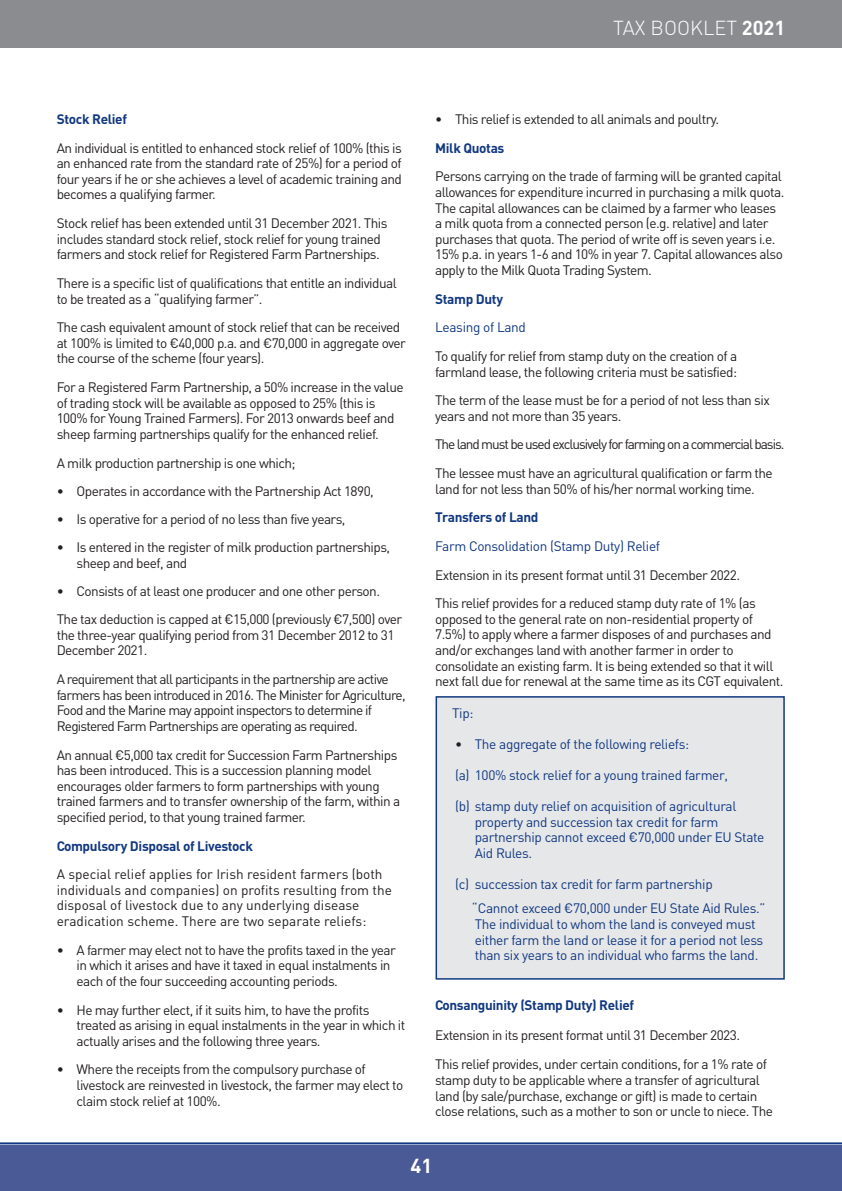
<style>
.page{position:relative;width:842px;height:1191px;background:#fff}
.page>*{position:absolute;margin:0;border:0;box-sizing:border-box;transform-origin:0 0}
.t1{font:300 20px "DIN";color:#fff}
.t2{font:700 20px "DIN";color:#fff}
.t3{font:13.6px/15.6px "DIN";letter-spacing:-.04em;color:#231f20}
.t4{font:13.6px/15.6px "DIN";letter-spacing:-.025em;color:#113880}
.t5{font:13.6px/15.6px "DIN";color:#231f20}
.t6{font:700 13.6px "DIN";letter-spacing:-.025em;color:#113880}
.t7{font:13.6px "DIN";letter-spacing:-.075em;color:#231f20}
.s1{font-weight:700}
.s2{color:#231f20}
</style>
<div class="page">
<div style="left:437px;top:697px;width:346px;height:281px;background:#e6e7e9"></div>
<div style="left:436px;top:696px;width:349px;height:283px;border:2px solid #113880"></div>
<hr style="left:0;top:1142px;width:842px;height:2px;background:#113880">
<div style="left:0;top:0;width:842px;height:47px;background:#8a8c8f"></div>
<div style="left:0;top:1145px;width:842px;height:46px;background:#4a5a97"></div>
<p class="t1" style="left:613px;top:21px;width:174px">TAX BOOKLET <span class="s1">2021</span></p>
<p class="t6" style="left:57px;top:114px;width:72px">Stock Relief</p>
<p class="t3" style="left:57px;top:142px;width:347px;text-align:justify">An individual is entitled to enhanced stock relief of 100% (this is an enhanced rate from the standard rate of 25%) for a period of four years if he or she achieves a level of academic training and becomes a qualifying farmer.</p>
<p class="t3" style="left:57px;top:217px;width:332px">Stock relief has been extended until 31 December 2021. This includes standard stock relief, stock relief for young trained farmers and stock relief for Registered Farm Partnerships.</p>
<p class="t3" style="left:57px;top:277px;width:342px">There is a specific list of qualifications that entitle an individual to be treated as a “qualifying farmer”.</p>
<p class="t3" style="left:57px;top:321px;width:351px">The cash equivalent amount of stock relief that can be received at 100% is limited to €40,000 p.a. and €70,000 in aggregate over the course of the scheme (four years).</p>
<p class="t3" style="left:57px;top:381px;width:348px">For a Registered Farm Partnership, a 50% increase in the value of trading stock will be available as opposed to 25% (this is 100% for Young Trained Farmers). For 2013 onwards beef and sheep farming partnerships qualify for the enhanced relief.</p>
<p class="t3" style="left:57px;top:456px;width:240px">A milk production partnership is one which;</p>
<p class="t3" style="left:57px;top:485px;width:319px">• Operates in accordance with the Partnership Act 1890,</p>
<p class="t3" style="left:57px;top:513px;width:290px">• Is operative for a period of no less than five years,</p>
<p class="t3" style="left:77px;top:541px;width:315px;text-indent:-20px">• Is entered in the register of milk production partnerships, sheep and beef, and</p>
<p class="t3" style="left:57px;top:585px;width:325px">• Consists of at least one producer and one other person.</p>
<p class="t3" style="left:57px;top:613px;width:347px">The tax deduction is capped at €15,000 (previously €7,500) over the three-year qualifying period from 31 December 2012 to 31<br>December 2021.</p>
<p class="t3" style="left:57px;top:673px;width:350px">A requirement that all participants in the partnership are active farmers has been introduced in 2016. The Minister for Agriculture, Food and the Marine may appoint inspectors to determine if Registered Farm Partnerships are operating as required.</p>
<p class="t3" style="left:57px;top:748px;width:345px">An annual €5,000 tax credit for Succession Farm Partnerships has been introduced. This is a succession planning model encourages older farmers to form partnerships with young trained farmers and to transfer ownership of the farm, within a specified period, to that young trained farmer.</p>
<p class="t6" style="left:57px;top:841px;width:198px">Compulsory Disposal of Livestock</p>
<p class="t5" style="left:57px;top:868px;width:337px">A special relief applies for Irish resident farmers (both individuals and companies) on profits resulting from the disposal of livestock due to any underlying disease eradication scheme. There are two separate reliefs:</p>
<p class="t3" style="left:77px;top:943px;width:321px;text-indent:-20px">• A farmer may elect not to have the profits taxed in the year in which it arises and have it taxed in equal instalments in each of the four succeeding accounting periods.</p>
<p class="t3" style="left:77px;top:1003px;width:330px;text-indent:-20px">• He may further elect, if it suits him, to have the profits treated as arising in equal instalments in the year in which it actually arises and the following three years.</p>
<p class="t3" style="left:77px;top:1063px;width:328px;text-indent:-20px">• Where the receipts from the compulsory purchase of livestock are reinvested in livestock, the farmer may elect to claim stock relief at 100%.</p>
<p class="t3" style="left:435px;top:113px;width:285px">• This relief is extended to all animals and poultry.</p>
<p class="t6" style="left:435px;top:143px;width:71px">Milk Quotas</p>
<p class="t3" style="left:435px;top:170px;width:351px">Persons carrying on the trade of farming will be granted capital allowances for expenditure incurred in purchasing a milk quota.<br>The capital allowances can be claimed by a farmer who leases a milk quota from a connected person (e.g. relative) and later purchases that quota. The period of write off is seven years i.e.<br>15% p.a. in years 1-6 and 10% in year 7. Capital allowances also apply to the Milk Quota Trading System.</p>
<p class="t6" style="left:435px;top:294px;width:69px">Stamp Duty</p>
<p class="t4" style="left:435px;top:321px;width:92px">Leasing of Land</p>
<p class="t3" style="left:435px;top:350px;width:304px">To qualify for relief from stamp duty on the creation of a farmland lease, the following criteria must be satisfied:</p>
<p class="t3" style="left:435px;top:394px;width:336px">The term of the lease must be for a period of not less than six years and not more than 35 years.</p>
<p class="t7" style="left:435px;top:440px;width:351px">The land must be used exclusively for farming on a commercial basis.</p>
<p class="t3" style="left:435px;top:467px;width:339px">The lessee must have an agricultural qualification or farm the land for not less than 50% of his/her normal working time.</p>
<p class="t6" style="left:435px;top:512px;width:105px">Transfers of Land</p>
<p class="t4" style="left:435px;top:540px;width:226px">Farm Consolidation (Stamp Duty) Relief</p>
<p class="t3" style="left:435px;top:568px;width:306px">Extension in its present format until 31 December 2022.</p>
<p class="t3" style="left:435px;top:597px;width:350px">This relief provides for a reduced stamp duty rate of 1% (as opposed to the general rate on non-residential property of 7.5%) to apply where a farmer disposes of and purchases and and/or exchanges land with another farmer in order to consolidate an existing farm. It is being extended so that it will next fall due for renewal at the same time as its CGT equivalent.</p>
<p class="t4" style="left:452px;top:706px;width:23px">Tip:</p>
<p class="t4" style="left:455px;top:737px;width:236px"><span class="s2">•</span> The aggregate of the following reliefs:</p>
<p class="t4" style="left:455px;top:769px;width:275px">(a) 100% stock relief for a young trained farmer,</p>
<p class="t4" style="left:475px;top:800px;width:291px;text-indent:-20px">(b) stamp duty relief on acquisition of agricultural property and succession tax credit for farm partnership cannot exceed €70,000 under EU State Aid Rules.</p>
<p class="t4" style="left:455px;top:878px;width:259px">(c) succession tax credit for farm partnership</p>
<p class="t4" style="left:472px;top:902px;width:295px">“Cannot exceed €70,000 under EU State Aid Rules.” The individual to whom the land is conveyed must either farm the land or lease it for a period not less than six years to an individual who farms the land.</p>
<p class="t6" style="left:435px;top:1000px;width:200px">Consanguinity (Stamp Duty) Relief</p>
<p class="t3" style="left:435px;top:1028px;width:306px">Extension in its present format until 31 December 2023.</p>
<p class="t3" style="left:435px;top:1058px;width:339px">This relief provides, under certain conditions, for a 1% rate of stamp duty to be applicable where a transfer of agricultural land (by sale/purchase, exchange or gift) is made to certain close relations, such as a mother to son or uncle to niece. The</p>
<p class="t2" style="left:410px;top:1159px;width:23px">41</p>
</div>
